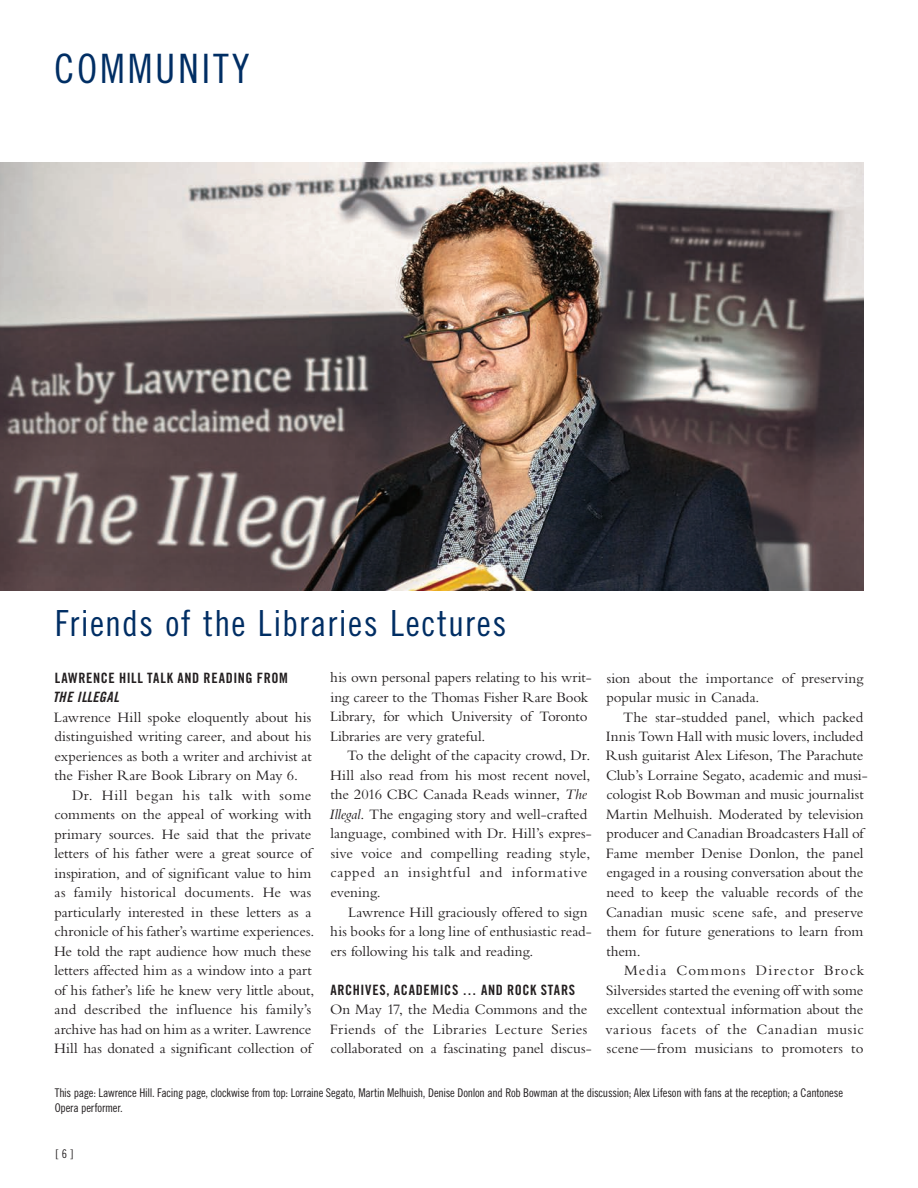
<style>
.page{position:relative;width:918px;height:1188px;background:#fff}
.page>*{position:absolute;margin:0;border:0;box-sizing:border-box;transform-origin:0 0}
.t1{font:40.5px "Trade Gothic LT Std Cn 18";letter-spacing:.07em;color:#002e64}
.t2{font:36px "Trade Gothic LT Std Cn 18";letter-spacing:.035em;color:#002e64}
.t3{font:15px/19.5px "Bembo";letter-spacing:-.005em;color:#231f20}
.t4{font:15px "Bembo";letter-spacing:.015em;color:#231f20}
.t5{font:15px "Bembo";letter-spacing:.05em;color:#231f20}
.t6{font:14.25px "Trade Gothic LT Std Bd Cn 20";letter-spacing:.045em;color:#231f20}
.t7{font:14.25px "Trade Gothic LT Std Bd Cn 20 Obl";letter-spacing:.02em;color:#231f20}
.t8{font:12px/14.4px "Trade Gothic LT Std Cn 18";letter-spacing:-.02em;color:#231f20}
.s1{font-style:italic}
</style>
<div class="page">
<img style="left:0;top:162px;width:864px;height:429px">
<h1 class="t1" style="left:54px;top:45px;width:197px">COMMUNITY</h1>
<h2 class="t2" style="left:55px;top:602px;width:453px">Friends of the Libraries Lectures</h2>
<p class="t6" style="left:55px;top:669px;width:233px">LAWRENCE HILL TALK AND READING FROM</p>
<p class="t7" style="left:53px;top:688px;width:67px">THE ILLEGAL</p>
<p class="t3" style="left:54px;top:707px;width:259px">Lawrence Hill spoke eloquently about his</p>
<p class="t3" style="left:55px;top:726px;width:258px">distinguished writing career, and about his</p>
<p class="t3" style="left:54px;top:746px;width:259px">experiences as both a writer and archivist at</p>
<p class="t3" style="left:54px;top:765px;width:245px">the Fisher Rare Book Library on May 6.</p>
<p class="t5" style="left:72px;top:786px;width:241px">Dr. Hill began his talk with some</p>
<p class="t3" style="left:54px;top:804px;width:259px">comments on the appeal of working with</p>
<p class="t3" style="left:55px;top:824px;width:258px">primary sources. He said that the private</p>
<p class="t3" style="left:54px;top:843px;width:259px">letters of his father were a great source of</p>
<p class="t3" style="left:54px;top:863px;width:259px">inspiration, and of significant value to him</p>
<p class="t4" style="left:55px;top:884px;width:258px">as family historical documents. He was</p>
<p class="t3" style="left:55px;top:902px;width:259px">particularly interested in these letters as a</p>
<p class="t3" style="left:54px;top:921px;width:261px">chronicle of his father’s wartime experiences.</p>
<p class="t3" style="left:54px;top:941px;width:259px">He told the rapt audience how much these</p>
<p class="t3" style="left:54px;top:960px;width:259px">letters affected him as a window into a part</p>
<p class="t3" style="left:54px;top:980px;width:262px">of his father’s life he knew very little about,</p>
<p class="t3" style="left:55px;top:999px;width:258px">and described the influence his family’s</p>
<p class="t3" style="left:55px;top:1019px;width:258px">archive has had on him as a writer. Lawrence</p>
<p class="t3" style="left:54px;top:1038px;width:259px">Hill has donated a significant collection of</p>
<p class="t3" style="left:330px;top:668px;width:263px">his own personal papers relating to his writ&shy;ing career to the Thomas Fisher Rare Book Library, for which University of Toronto Libraries are very grateful.</p>
<p class="t3" style="left:329px;top:746px;width:264px;text-indent:18px">To the delight of the capacity crowd, Dr.<br>Hill also read from his most recent novel, the 2016 CBC Canada Reads winner, <span class="s1">The Illegal</span>. The engaging story and well-crafted language, combined with Dr. Hill’s expres&shy;sive voice and compelling reading style, capped an insightful and informative evening.</p>
<p class="t3" style="left:330px;top:902px;width:263px;text-indent:18px">Lawrence Hill graciously offered to sign his books for a long line of enthusiastic read&shy;ers following his talk and reading.</p>
<p class="t6" style="left:330px;top:981px;width:245px">ARCHIVES, ACADEMICS … AND ROCK STARS</p>
<p class="t3" style="left:330px;top:999px;width:263px">On May 17, the Media Commons and the<br>Friends of the Libraries Lecture Series collaborated on a fascinating panel discus-</p>
<p class="t3" style="left:607px;top:668px;width:259px">sion about the importance of preserving popular music in Canada.</p>
<p class="t3" style="left:606px;top:707px;width:263px;text-indent:17px">The star-studded panel, which packed Innis Town Hall with music lovers, included Rush guitarist Alex Lifeson, The Parachute Club’s Lorraine Segato, academic and musi&shy;cologist Rob Bowman and music journalist Martin Melhuish. Moderated by television producer and Canadian Broadcasters Hall of Fame member Denise Donlon, the panel engaged in a rousing conversation about the need to keep the valuable records of the Canadian music scene safe, and preserve them for future generations to learn from them.</p>
<p class="t3" style="left:606px;top:960px;width:260px;text-align:justify;text-indent:18px">Media Commons Director Brock Silversides started the evening off with some excellent contextual information about the various facets of the Canadian music scene—from musicians to promoters to</p>
<p class="t8" style="left:55px;top:1085px;width:790px">This page: Lawrence Hill. Facing page, clockwise from top: Lorraine Segato, Martin Melhuish, Denise Donlon and Rob Bowman at the discussion; Alex Lifeson with fans at the reception; a Cantonese<br>Opera performer.</p>
<p class="t8" style="left:56px;top:1147px;width:19px">[ 6 ]</p>
</div>
